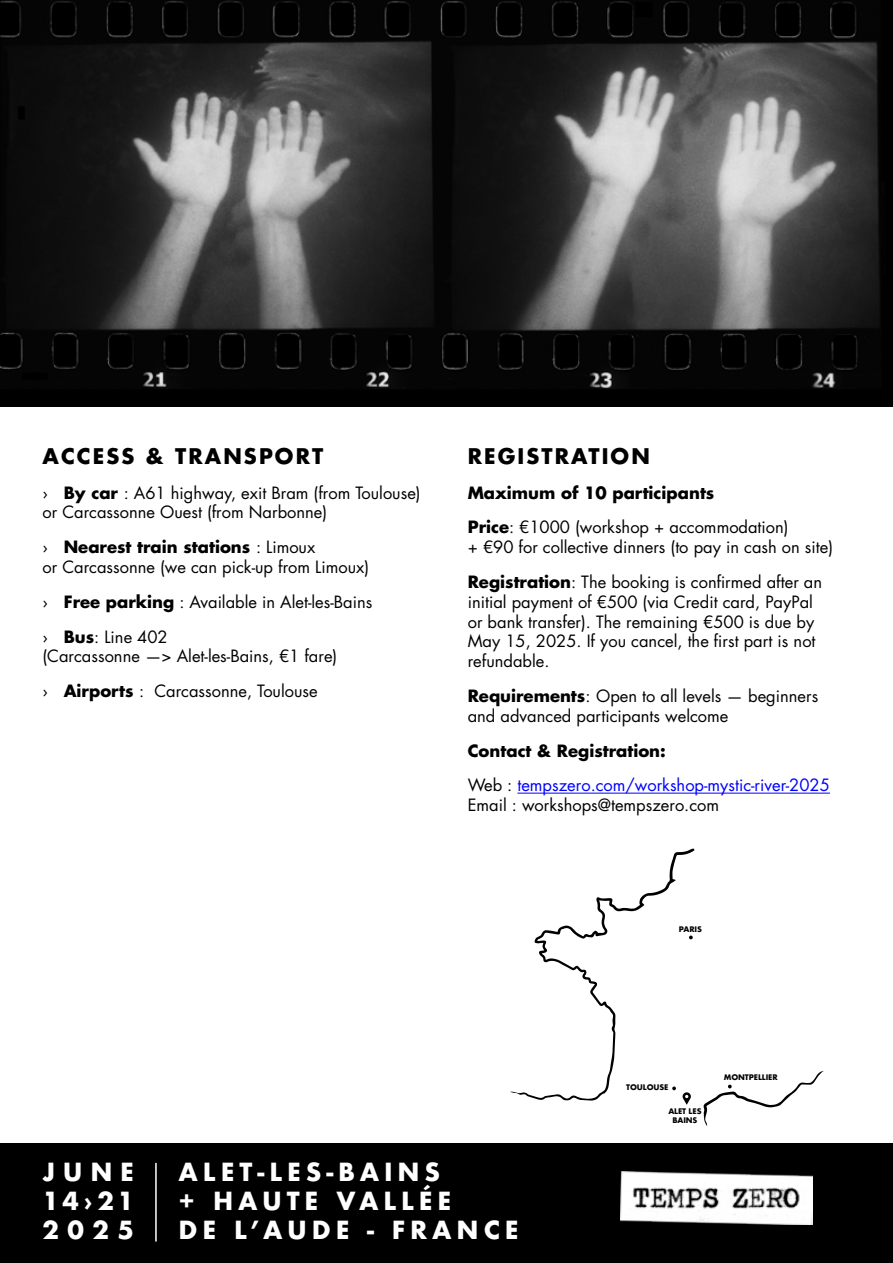
<style>
.page{position:relative;width:893px;height:1263px;background:#fff}
.page>*{position:absolute;margin:0;border:0;box-sizing:border-box;transform-origin:0 0}
.t1{font:700 24.3px/29.1px "Futura";letter-spacing:.2em;color:#fff}
.t2{font:700 21px "Futura Std";letter-spacing:.1em;color:#000}
.t3{font:16.5px/19.8px "Futura Std";color:#000}
.t4{font:16.5px/34.8px "Futura Std";color:#00f}
.t5{font:700 7.5px/9px "Futura";letter-spacing:-.015em;color:#000;text-align:center}
.s1{font-weight:700}
.s2{font-weight:700;color:#000}
.s3{color:#000}
</style>
<div class="page">
<img style="left:0;top:0;width:893px;height:406px">
<hr style="left:517px;top:793px;width:313px;height:1px;background:#00f">
<svg style="left:684px;top:1100px;width:6px;height:5px"></svg>
<svg style="left:510px;top:849px;width:184px;height:251px"></svg>
<svg style="left:703px;top:1071px;width:121px;height:55px"></svg>
<div style="left:1px;top:1143px;width:892px;height:119px;background:#000"></div>
<hr style="left:155px;top:1163px;width:2px;height:78px;background:#fff">
<svg style="left:620px;top:1175px;width:193px;height:50px"></svg>
<img style="left:621px;top:1171px;width:192px;height:53px">
<p class="t2" style="left:43px;top:442px;width:282px">ACCESS &amp; TRANSPORT</p>
<p class="t3" style="left:43px;top:483px;width:380px">› <span class="s1">By car</span> : A61 highway, exit Bram (from Toulouse) or Carcassonne Ouest (from Narbonne)</p>
<p class="t3" style="left:43px;top:537px;width:328px">› <span class="s1">Nearest train stations</span> : Limoux<br>or Carcassonne (we can pick-up from Limoux)</p>
<p class="t3" style="left:43px;top:584px;width:331px;line-height:34.8px">› <span class="s1">Free parking</span> : Available in Alet-les-Bains › <span class="s1">Bus</span>: Line 402</p>
<p class="t3" style="left:43px;top:639px;width:296px;line-height:34.8px">(Carcassonne —&gt; Alet-les-Bains, €1 fare) › <span class="s1">Airports</span> : Carcassonne, Toulouse</p>
<p class="t2" style="left:468px;top:442px;width:184px">REGISTRATION</p>
<p class="t3" style="left:468px;top:475px;width:322px;line-height:34.8px"><span class="s1">Maximum of 10 participants<br>Price</span>: €1000 (workshop + accommodation)</p>
<p class="t3" style="left:468px;top:530px;width:367px;line-height:34.8px">+ €90 for collective dinners (to pay in cash on site)<br><span class="s1">Registration</span>: The booking is confirmed after an</p>
<p class="t3" style="left:468px;top:592px;width:349px">initial payment of €500 (via Credit card, PayPal or bank transfer). The remaining €500 is due by May 15, 2025. If you cancel, the first part is not refundable.</p>
<p class="t3" style="left:468px;top:686px;width:352px"><span class="s1">Requirements</span>: Open to all levels — beginners and advanced participants welcome</p>
<p class="t4" style="left:468px;top:733px;width:364px"><span class="s2">Contact &amp; Registration:<br></span><span class="s3">Web :</span> tempszero.com/workshop-mystic-river-2025</p>
<p class="t3" style="left:468px;top:795px;width:253px">Email : workshops@tempszero.com</p>
<p class="t5" style="left:679px;top:924px;width:25px">PARIS</p>
<p class="t5" style="left:626px;top:1083px;width:44px">TOULOUSE</p>
<p class="t5" style="left:668px;top:1107px;width:35px">ALET LES<br>BAINS</p>
<p class="t5" style="left:724px;top:1073px;width:55px">MONTPELLIER</p>
<h1 class="t1" style="left:43px;top:1157px;width:93px;text-align:justify">JUNE 14›21<br>2025</h1>
<h1 class="t1" style="left:179px;top:1157px;width:342px">ALET-LES-BAINS<br>+ HAUTE VALLÉE<br>DE L’AUDE - FRANCE</h1>
</div>
